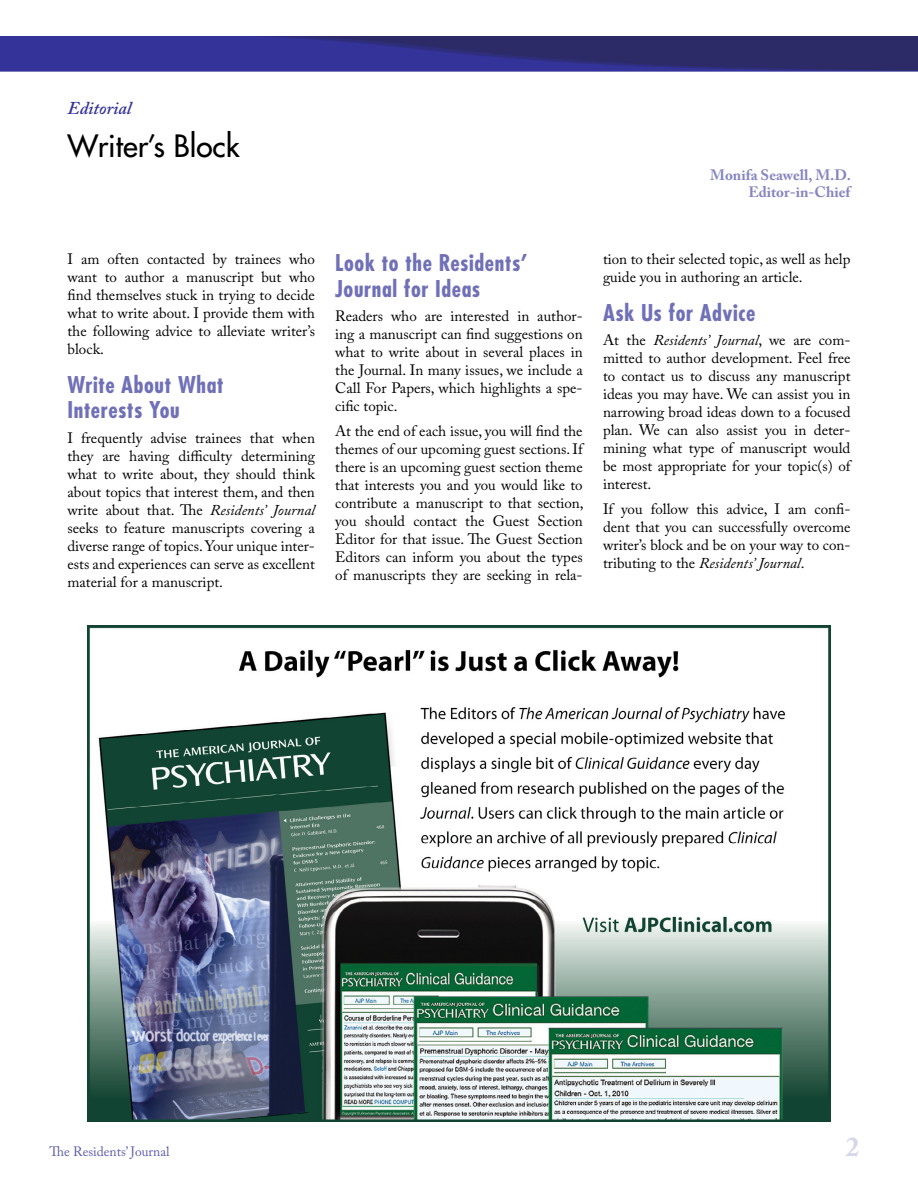
<style>
.page{position:relative;width:918px;height:1188px;background:#fff}
.page>*{position:absolute;margin:0;border:0;box-sizing:border-box;transform-origin:0 0}
.t1{font:500 30px "Futura Std";color:#000}
.t2{font:700 27px "Adobe Caslon Pro";color:#d6d6eb}
.t3{font:700 condensed 22.5px/25.5px "Futura Std";letter-spacing:.025em;color:#7070b8}
.t4{font:italic 600 18px "Adobe Caslon Pro";color:#339}
.t5{font:15px/18px "Adobe Caslon Pro";color:#000;text-align:justify}
.t6{font:700 15px/16.5px "Adobe Caslon Pro";color:#8585c2;text-align:right}
.t7{font:13.5px "Adobe Caslon Pro";color:#5c5cad}
.s1{font-style:italic}
</style>
<div class="page">
<img style="left:0;top:36px;width:918px;height:36px">
<img style="left:87px;top:625px;width:744px;height:496px">
<p class="t4" style="left:68px;top:98px;width:66px">Editorial</p>
<h1 class="t1" style="left:68px;top:127px;width:174px">Writer’s Block</h1>
<p class="t6" style="left:710px;top:167px;width:142px">Monifa Seawell, M.D.<br>Editor-in-Chief</p>
<p class="t5" style="left:68px;top:249px;width:249px">I am often contacted by trainees who want to author a manuscript but who find themselves stuck in trying to decide what to write about. I provide them with the following advice to alleviate writer’s block.</p>
<h3 class="t3" style="left:68px;top:372px;width:158px">Write About What<br>Interests You</h3>
<p class="t5" style="left:68px;top:429px;width:249px">I frequently advise trainees that when they are having difficulty determining what to write about, they should think about topics that interest them, and then write about that. The <span class="s1">Residents’ Journal </span>seeks to feature manuscripts covering a diverse range of topics. Your unique inter&shy;ests and experiences can serve as excellent material for a manuscript.</p>
<h3 class="t3" style="left:335px;top:250px;width:194px">Look to the Residents’<br>Journal for Ideas</h3>
<p class="t5" style="left:335px;top:307px;width:249px">Readers who are interested in author&shy;ing a manuscript can find suggestions on what to write about in several places in the Journal. In many issues, we include a Call For Papers, which highlights a spe&shy;cific topic.</p>
<p class="t5" style="left:335px;top:422px;width:250px">At the end of each issue, you will find the themes of our upcoming guest sections. If there is an upcoming guest section theme that interests you and you would like to contribute a manuscript to that section, you should contact the Guest Section Editor for that issue. The Guest Section Editors can inform you about the types of manuscripts they are seeking in rela-</p>
<p class="t5" style="left:603px;top:249px;width:249px">tion to their selected topic, as well as help guide you in authoring an article.</p>
<h3 class="t3" style="left:603px;top:300px;width:154px">Ask Us for Advice</h3>
<p class="t5" style="left:603px;top:331px;width:249px">At the <span class="s1">Residents’ Journal</span>, we are com&shy;mitted to author development. Feel free to contact us to discuss any manuscript ideas you may have. We can assist you in narrowing broad ideas down to a focused plan. We can also assist you in deter&shy;mining what type of manuscript would be most appropriate for your topic(s) of interest.</p>
<p class="t5" style="left:603px;top:500px;width:249px">If you follow this advice, I am confi&shy;dent that you can successfully overcome writer’s block and be on your way to con&shy;tributing to the <span class="s1">Residents’ Journal</span>.</p>
<p class="t7" style="left:50px;top:1143px;width:122px">The Residents’ Journal</p>
<h2 class="t2" style="left:846px;top:1131px;width:15px">2</h2>
</div>
